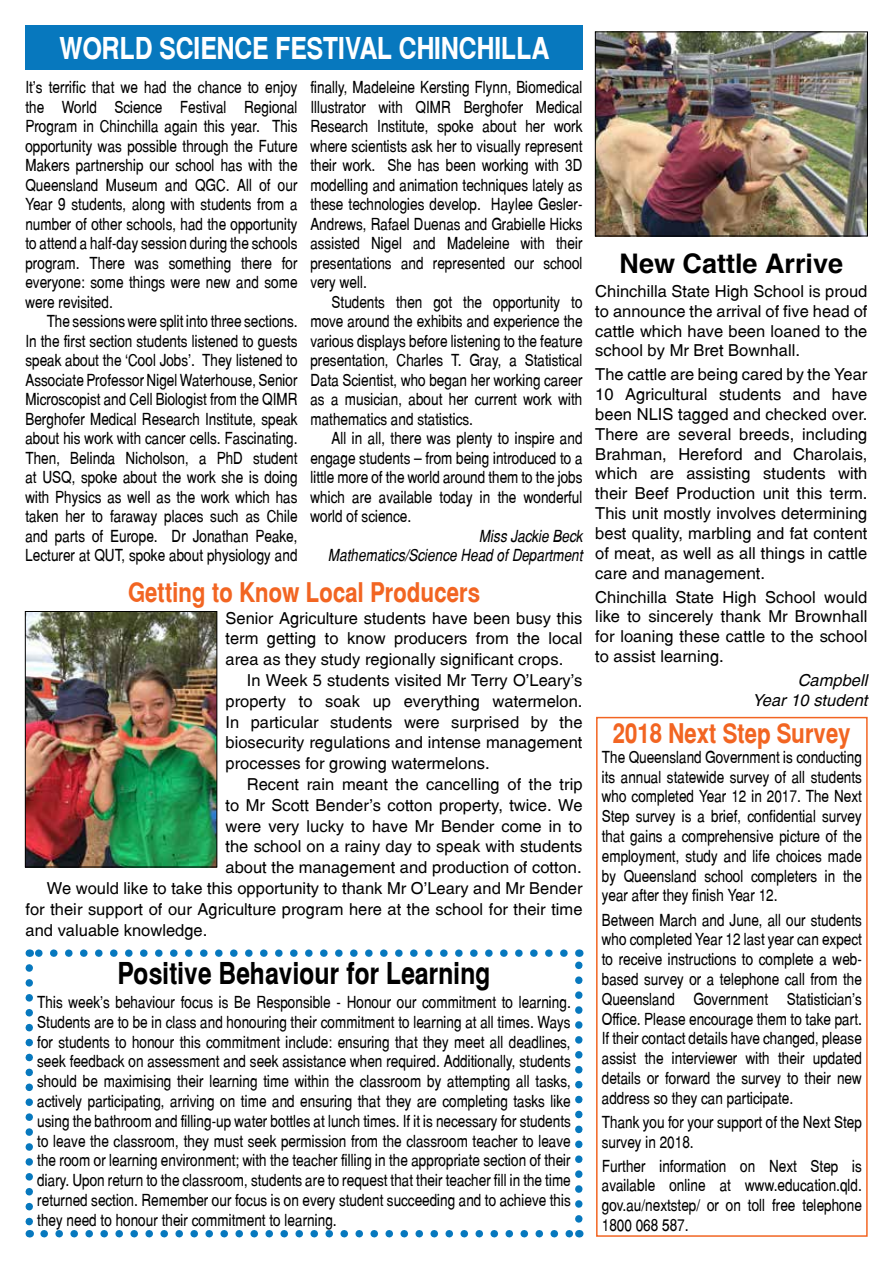
<style>
.page{position:relative;width:893px;height:1263px;background:#fff}
.page>*{position:absolute;margin:0;border:0;box-sizing:border-box;transform-origin:0 0}
.t1{font:700 30px "Switzerland Narrow";color:#fff}
.t2{font:700 30px "Switzerland Narrow";color:#000}
.t3{font:700 27px "Switzerland Narrow";color:#f26522}
.t4{font:700 27px "Switzerland";color:#000}
.t5{font:16.5px/19.5px "Switzerland Narrow Plain";color:#000;text-align:justify}
.t6{font:16.5px/19.8px "Switzerland Plain";color:#000;text-align:justify}
.t7{font:italic 16.5px/19.5px "Switzerland Narrow";color:#000;text-align:right}
.t8{font:italic 16.5px/19.8px "Switzerland";color:#000;text-align:right}
</style>
<div class="page">
<svg style="left:44px;top:1230px;width:527px;height:7px"></svg>
<svg style="left:37px;top:949px;width:527px;height:8px"></svg>
<svg style="left:26px;top:968px;width:7px;height:269px"></svg>
<svg style="left:575px;top:949px;width:8px;height:270px"></svg>
<img style="left:597px;top:34px;width:269px;height:200px">
<div style="left:595px;top:32px;width:273px;height:204px;border:1px solid #000"></div>
<img style="left:27px;top:613px;width:188px;height:252px">
<div style="left:25px;top:611px;width:192px;height:256px;border:1px solid #000"></div>
<div style="left:596px;top:717px;width:272px;height:520px;border:2px solid #f26522"></div>
<div style="left:25px;top:26px;width:558px;height:44px;background:#0778be"></div>
<h1 class="t1" style="left:60px;top:31px;width:491px">WORLD SCIENCE FESTIVAL CHINCHILLA</h1>
<p class="t5" style="left:25px;top:77px;width:274px">It’s terrific that we had the chance to enjoy the World Science Festival Regional Program in Chinchilla again this year. This opportunity was possible through the Future Makers partnership our school has with the Queensland Museum and QGC. All of our Year 9 students, along with students from a number of other schools, had the opportunity to attend a half-day session during the schools program. There was something there for everyone: some things were new and some were revisited.</p>
<p class="t5" style="left:25px;top:311px;width:274px;text-indent:21px">The sessions were split into three sections.<br>In the first section students listened to guests speak about the ‘Cool Jobs’. They listened to Associate Professor Nigel Waterhouse, Senior Microscopist and Cell Biologist from the QIMR Berghofer Medical Research Institute, speak about his work with cancer cells. Fascinating.<br>Then, Belinda Nicholson, a PhD student at USQ, spoke about the work she is doing with Physics as well as the work which has taken her to faraway places such as Chile and parts of Europe. Dr Jonathan Peake, Lecturer at QUT, spoke about physiology and</p>
<p class="t5" style="left:310px;top:77px;width:274px">finally, Madeleine Kersting Flynn, Biomedical Illustrator with QIMR Berghofer Medical Research Institute, spoke about her work where scientists ask her to visually represent their work. She has been working with 3D modelling and animation techniques lately as these technologies develop. Haylee Gesler-Andrews, Rafael Duenas and Grabielle Hicks assisted Nigel and Madeleine with their presentations and represented our school very well.</p>
<p class="t5" style="left:310px;top:292px;width:274px;text-indent:21px">Students then got the opportunity to move around the exhibits and experience the various displays before listening to the feature presentation, Charles T. Gray, a Statistical Data Scientist, who began her working career as a musician, about her current work with mathematics and statistics.</p>
<p class="t5" style="left:310px;top:429px;width:274px;text-indent:21px">All in all, there was plenty to inspire and engage students – from being introduced to a little more of the world around them to the jobs which are available today in the wonderful world of science.</p>
<p class="t7" style="left:328px;top:526px;width:256px">Miss Jackie Beck<br>Mathematics/Science Head of Department</p>
<h2 class="t3" style="left:128px;top:576px;width:354px">Getting to Know Local Producers</h2>
<p class="t6" style="left:226px;top:607px;width:358px;line-height:20.9px">Senior Agriculture students have been busy this term getting to know producers from the local area as they study regionally significant crops.</p>
<p class="t6" style="left:226px;top:669px;width:358px;line-height:20.9px;text-indent:21px">In Week 5 students visited Mr Terry O'Leary's property to soak up everything watermelon.<br>In particular students were surprised by the biosecurity regulations and intense management processes for growing watermelons.</p>
<p class="t6" style="left:247px;top:774px;width:337px">Recent rain meant the cancelling of the trip</p>
<p class="t6" style="left:226px;top:795px;width:358px">to Mr Scott Bender's cotton property, twice. We</p>
<p class="t6" style="left:226px;top:816px;width:358px">were very lucky to have Mr Bender come in to</p>
<p class="t6" style="left:226px;top:836px;width:358px">the school on a rainy day to speak with students</p>
<p class="t6" style="left:226px;top:857px;width:358px">about the management and production of cotton.</p>
<p class="t6" style="left:47px;top:878px;width:537px">We would like to take this opportunity to thank Mr O’Leary and Mr Bender</p>
<p class="t6" style="left:26px;top:899px;width:558px">for their support of our Agriculture program here at the school for their time</p>
<p class="t6" style="left:26px;top:920px;width:183px">and valuable knowledge.</p>
<h1 class="t2" style="left:117px;top:955px;width:375px">Positive Behaviour for Learning</h1>
<p class="t5" style="left:37px;top:992px;width:535px">This week’s behaviour focus is Be Responsible - Honour our commitment to learning.<br>Students are to be in class and honouring their commitment to learning at all times. Ways for students to honour this commitment include: ensuring that they meet all deadlines, seek feedback on assessment and seek assistance when required. Additionally, students should be maximising their learning time within the classroom by attempting all tasks, actively participating, arriving on time and ensuring that they are completing tasks like using the bathroom and filling-up water bottles at lunch times. If it is necessary for students to leave the classroom, they must seek permission from the classroom teacher to leave the room or learning environment; with the teacher filling in the appropriate section of their diary. Upon return to the classroom, students are to request that their teacher fill in the time returned section. Remember our focus is on every student succeeding and to achieve this they need to honour their commitment to learning.</p>
<h2 class="t4" style="left:620px;top:247px;width:225px">New Cattle Arrive</h2>
<p class="t6" style="left:595px;top:281px;width:274px">Chinchilla State High School is proud to announce the arrival of five head of cattle which have been loaned to the school by Mr Bret Bownhall.</p>
<p class="t6" style="left:595px;top:365px;width:274px">The cattle are being cared by the Year 10 Agricultural students and have been NLIS tagged and checked over.<br>There are several breeds, including Brahman, Hereford and Charolais, which are assisting students with their Beef Production unit this term.<br>This unit mostly involves determining best quality, marbling and fat content of meat, as well as all things in cattle care and management.</p>
<p class="t6" style="left:595px;top:587px;width:274px">Chinchilla State High School would like to sincerely thank Mr Brownhall for loaning these cattle to the school to assist learning.</p>
<p class="t8" style="left:752px;top:670px;width:117px">Campbell<br>Year 10 student</p>
<h2 class="t3" style="left:613px;top:717px;width:240px">2018 Next Step Survey</h2>
<p class="t5" style="left:602px;top:747px;width:262px">The Queensland Government is conducting its annual statewide survey of all students who completed Year 12 in 2017. The Next Step survey is a brief, confidential survey that gains a comprehensive picture of the employment, study and life choices made by Queensland school completers in the year after they finish Year 12.</p>
<p class="t5" style="left:602px;top:909px;width:262px">Between March and June, all our students who completed Year 12 last year can expect to receive instructions to complete a web&shy;based survey or a telephone call from the Queensland Government Statistician’s Office. Please encourage them to take part.<br>If their contact details have changed, please assist the interviewer with their updated details or forward the survey to their new address so they can participate.</p>
<p class="t5" style="left:602px;top:1112px;width:262px">Thank you for your support of the Next Step survey in 2018.</p>
<p class="t5" style="left:602px;top:1155px;width:262px">Further information on Next Step is available online at www.education.qld. gov.au/nextstep/ or on toll free telephone 1800 068 587.</p>
</div>
